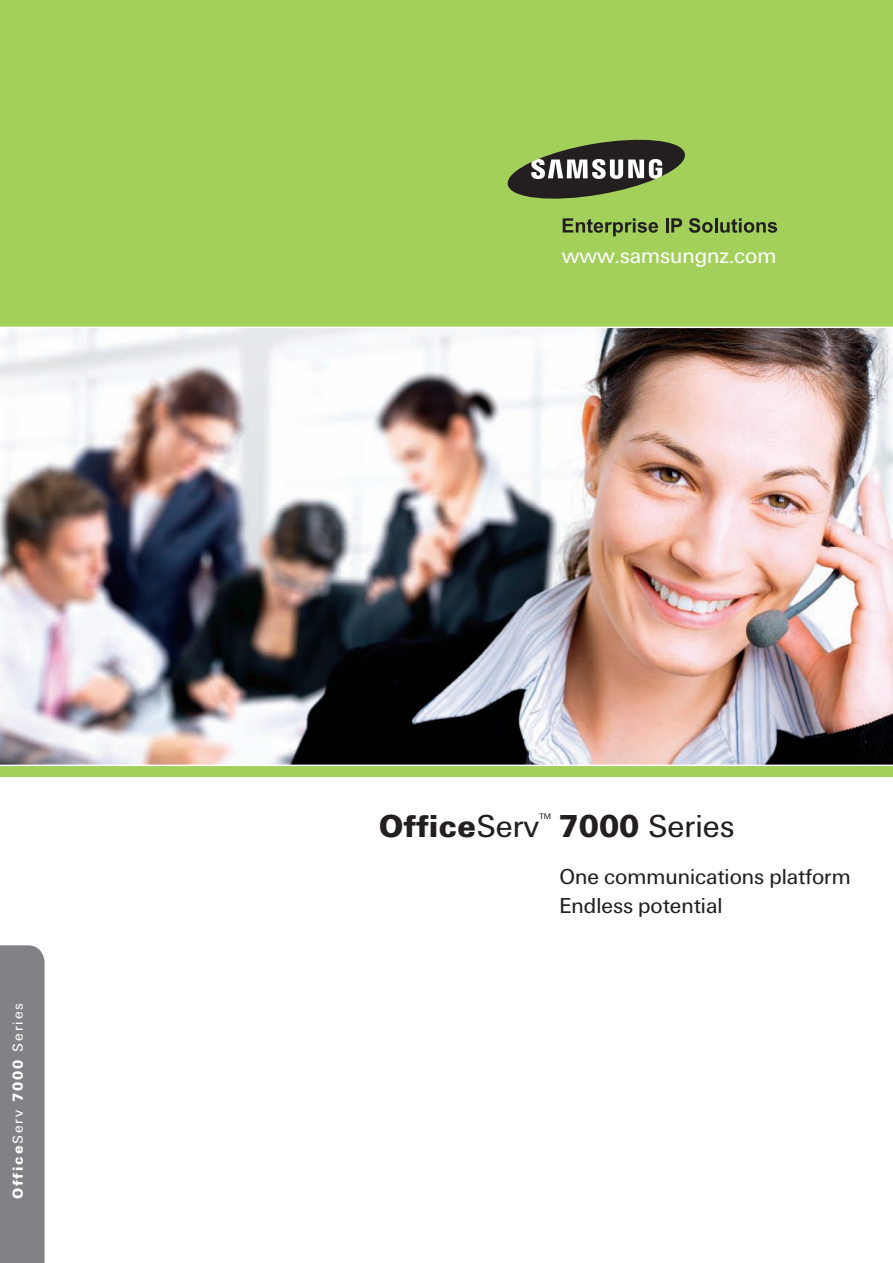
<style>
.page{position:relative;width:893px;height:1263px;background:#fff}
.page>*{position:absolute;margin:0;border:0;box-sizing:border-box;transform-origin:0 0}
.t1{font:900 33px "U75 Univers";color:#231f20}
.t2{font:33px "U55 Univers";color:#231f20}
.t3{font:22.5px/28.5px "U55 Univers";color:#231f20}
.t4{font:22.5px "U55 Univers";color:#fff}
.t5{font:900 15px "U75 Univers";letter-spacing:.125em;color:#fff}
.t6{font:8.25px "U55 Univers";color:#231f20}
.s1{font-family:"U55 Univers";font-weight:400}
.s2{font-family:"U75 Univers";font-weight:900}
</style>
<div class="page">
<div style="left:0;top:0;width:893px;height:777px;background:#a3cf5b"></div>
<img style="left:0;top:328px;width:893px;height:436px">
<svg style="left:563px;top:218px;width:95px;height:18px"></svg>
<hr style="left:666px;top:218px;width:3px;height:14px;background:#231f20">
<svg style="left:671px;top:218px;width:11px;height:14px"></svg>
<svg style="left:689px;top:218px;width:88px;height:15px"></svg>
<svg style="left:508px;top:140px;width:177px;height:59px"></svg>
<div style="left:0;top:945px;width:45px;height:318px;background:#808285"></div>
<hr style="left:0;top:327px;width:893px;height:1px;background:#fff">
<hr style="left:0;top:765px;width:893px;height:1px;background:#fff">
<p class="t5" style="left:9px;top:1199px;width:198px;rotate:-90deg">Office<span class="s1">Serv</span> 7000 <span class="s1">Series</span></p>
<p class="t4" style="left:562px;top:242px;width:216px">www.samsungnz.com</p>
<h1 class="t1" style="left:379px;top:807px;width:162px">Office<span class="s1">Serv</span></h1>
<p class="t6" style="left:539px;top:812px;width:13px">TM</p>
<h1 class="t2" style="left:558px;top:807px;width:178px"><span class="s2">7000</span> Series</h1>
<p class="t3" style="left:559px;top:862px;width:293px">One communications platform<br>Endless potential</p>
</div>
